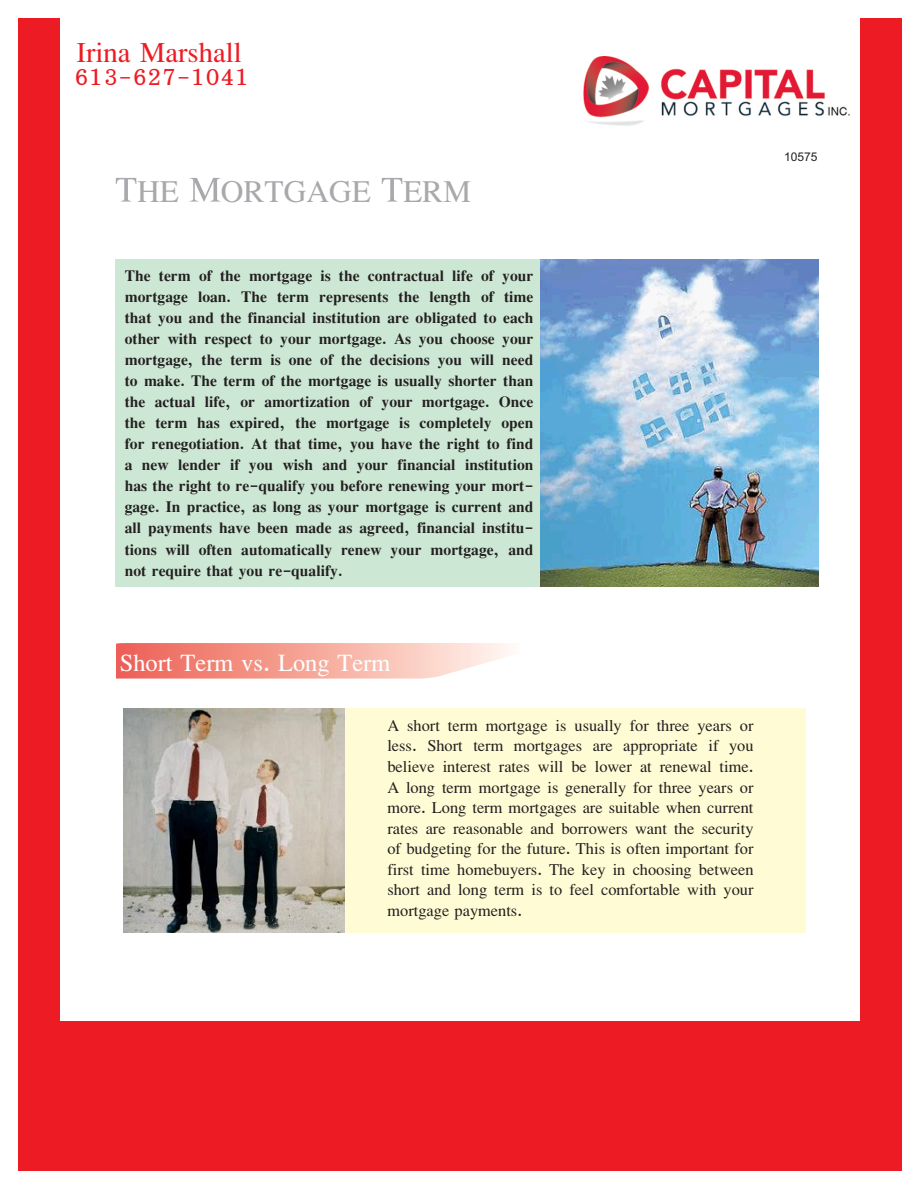
<style>
.page{position:relative;width:918px;height:1188px;background:#fff}
.page>*{position:absolute;margin:0;border:0;box-sizing:border-box;transform-origin:0 0}
.t1{font:46.05px "Eucrosia UPC";color:#a7a9ac}
.t2{font:42px "Eucrosia UPC";color:#ed1c24}
.t3{font:36px "Eucrosia UPC";color:#fff}
.t4{font:36px "Eucrosia UPC";color:#ed1c24}
.t5{font:24px/21px "Eucrosia UPC Bold";color:#231f20;text-align:justify}
.t6{font:24px/20.5px "Eucrosia UPC";color:#231f20;text-align:justify}
.t7{font:12px "Arial";color:#231f20}
.s1{font-size:52.5px}
</style>
<div class="page">
<div style="left:345px;top:708px;width:461px;height:225px;background:#fffcd5"></div>
<div style="left:115px;top:259px;width:425px;height:328px;background:#cce7d3"></div>
<div style="left:861px;top:18px;width:41px;height:1152px;background:#ed1c24"></div>
<div style="left:18px;top:1021px;width:884px;height:150px;background:#ed1c24"></div>
<img style="left:540px;top:259px;width:279px;height:328px">
<svg style="left:116px;top:643px;width:395px;height:36px;background:#f5aba0"></svg>
<div style="left:18px;top:18px;width:41px;height:1152px;background:#ed1c24"></div>
<img style="left:124px;top:708px;width:221px;height:225px">
<img style="left:583px;top:57px;width:267px;height:69px">
<h2 class="t2" style="left:77px;top:27px;width:167px">Irina Marshall</h2>
<h3 class="t4" style="left:74px;top:55px;width:177px">613-627-1041</h3>
<h1 class="t1" style="left:115px;top:163px;width:358px"><span class="s1">T</span>HE <span class="s1">M</span>ORTGAGE <span class="s1">T</span>ERM</h1>
<p class="t5" style="left:125px;top:264px;width:410px">The term of the mortgage is the contractual life of your mortgage loan. The term represents the length of time that you and the financial institution are obligated to each other with respect to your mortgage. As you choose your mortgage, the term is one of the decisions you will need to make. The term of the mortgage is usually shorter than the actual life, or amortization of your mortgage. Once the term has expired, the mortgage is completely open for renegotiation. At that time, you have the right to find a new lender if you wish and your financial institution has the right to re-qualify you before renewing your mort&shy;gage. In practice, as long as your mortgage is current and all payments have been made as agreed, financial institu&shy;tions will often automatically renew your mortgage, and not require that you re-qualify.</p>
<h3 class="t3" style="left:120px;top:640px;width:272px">Short Term vs. Long Term</h3>
<p class="t6" style="left:387px;top:713px;width:368px">A short term mortgage is usually for three years or less. Short term mortgages are appropriate if you believe interest rates will be lower at renewal time.<br>A long term mortgage is generally for three years or more. Long term mortgages are suitable when current rates are reasonable and borrowers want the security of budgeting for the future. This is often important for first time homebuyers. The key in choosing between short and long term is to feel comfortable with your mortgage payments.</p>
<p class="t7" style="left:784px;top:152px;width:35px">10575</p>
</div>
